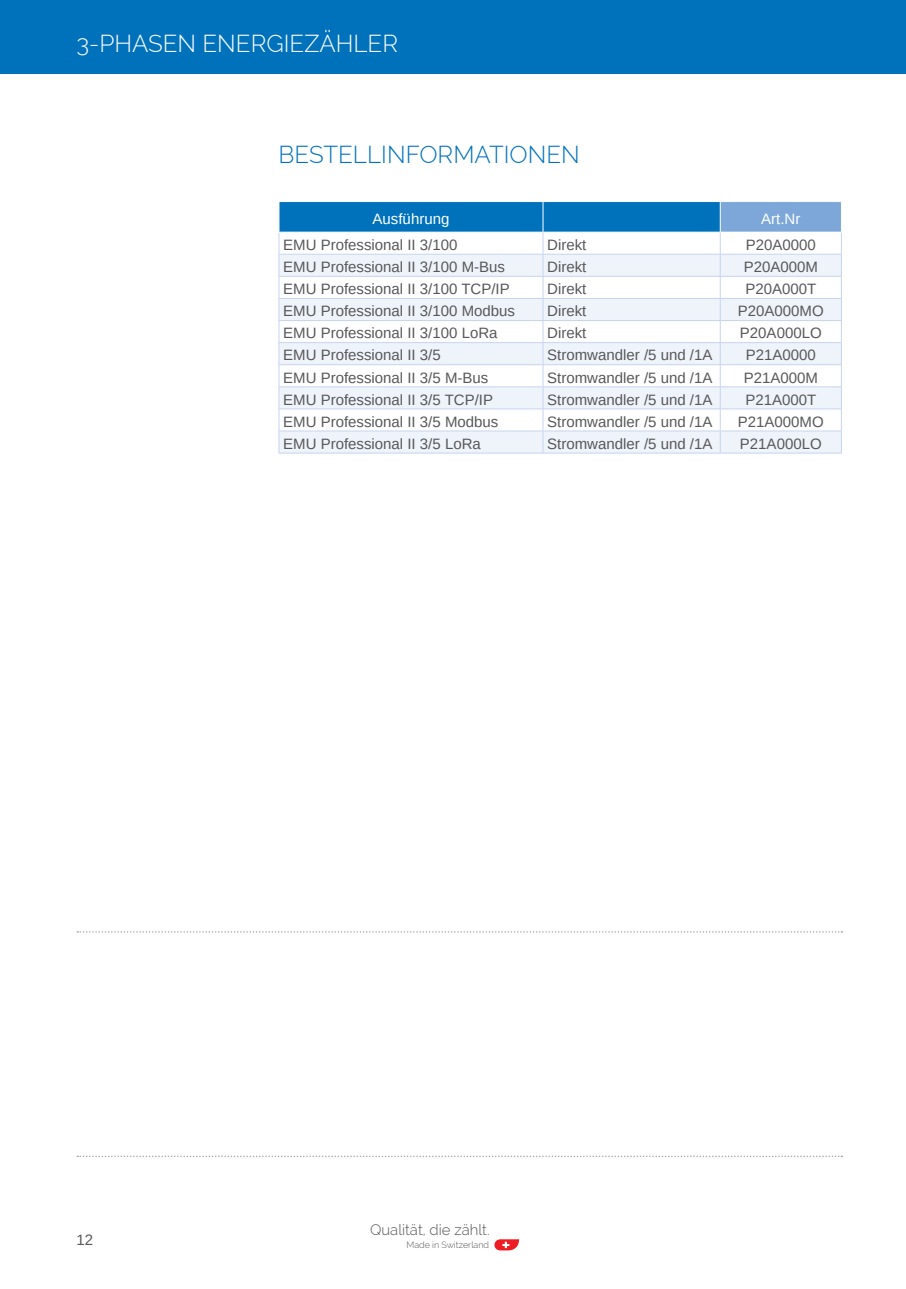
<style>
.page{position:relative;width:906px;height:1289px;background:#fff}
.page>*{position:absolute;margin:0;border:0;box-sizing:border-box;transform-origin:0 0}
.t1{font:300 24px "Raleway";color:#fff}
.t2{font:300 24px "Raleway";color:#0072bc}
.t3{font:15px "Arimo";color:#57585a}
.t4{font:300 15px "Raleway";color:#57585a}
.t5{font:15px "Arimo";color:#fff}
.t6{font:300 9px "Raleway";color:#57585a}
</style>
<div class="page">
<div style="left:0;top:0;width:906px;height:74px;background:#0072bc"></div>
<svg style="left:494px;top:1239px;width:25px;height:11px"></svg>
<svg style="left:77px;top:931px;width:765px;height:1px"></svg>
<svg style="left:77px;top:1155px;width:765px;height:2px"></svg>
<div style="left:720px;top:201px;width:121px;height:31px;background:#7ca7d8"></div>
<svg style="left:721px;top:255px;width:120px;height:197px;fill:#eff4fa"></svg>
<hr style="left:720px;top:254px;width:122px;height:1px;background:#c6d5ed">
<hr style="left:720px;top:276px;width:122px;height:1px;background:#c6d5ed">
<hr style="left:720px;top:298px;width:122px;height:1px;background:#c6d5ed">
<hr style="left:720px;top:320px;width:122px;height:1px;background:#c6d5ed">
<hr style="left:720px;top:342px;width:122px;height:1px;background:#c6d5ed">
<hr style="left:720px;top:364px;width:122px;height:1px;background:#c6d5ed">
<hr style="left:720px;top:386px;width:122px;height:1px;background:#c6d5ed">
<hr style="left:720px;top:408px;width:122px;height:1px;background:#c6d5ed">
<hr style="left:720px;top:430px;width:122px;height:1px;background:#c6d5ed">
<hr style="left:279px;top:452px;width:264px;height:1px;background:#c6d5ed">
<hr style="left:543px;top:452px;width:177px;height:1px;background:#c6d5ed">
<hr style="left:720px;top:452px;width:122px;height:1px;background:#c6d5ed">
<hr style="left:720px;top:201px;width:122px;height:1px;background:#fff">
<svg style="left:841px;top:232px;width:1px;height:220px"></svg>
<svg style="left:279px;top:201px;width:442px;height:251px"></svg>
<h1 class="t1" style="left:77px;top:30px;width:323px">3-PHASEN ENERGIEZÄHLER</h1>
<h1 class="t2" style="left:279px;top:141px;width:303px">BESTELLINFORMATIONEN</h1>
<p class="t5" style="left:372px;top:210px;width:78px">Ausführung</p>
<p class="t5" style="left:761px;top:210px;width:41px">Art.Nr</p>
<p class="t3" style="left:283px;top:237px;width:176px">EMU Professional II 3/100</p>
<p class="t3" style="left:547px;top:237px;width:41px">Direkt</p>
<p class="t3" style="left:746px;top:237px;width:72px">P20A0000</p>
<p class="t3" style="left:283px;top:259px;width:223px">EMU Professional II 3/100 M-Bus</p>
<p class="t3" style="left:547px;top:259px;width:41px">Direkt</p>
<p class="t3" style="left:743px;top:259px;width:76px">P20A000M</p>
<p class="t3" style="left:283px;top:281px;width:228px">EMU Professional II 3/100 TCP/IP</p>
<p class="t3" style="left:547px;top:281px;width:41px">Direkt</p>
<p class="t3" style="left:745px;top:281px;width:72px">P20A000T</p>
<p class="t3" style="left:283px;top:303px;width:233px">EMU Professional II 3/100 Modbus</p>
<p class="t3" style="left:547px;top:303px;width:41px">Direkt</p>
<p class="t3" style="left:738px;top:303px;width:87px">P20A000MO</p>
<p class="t3" style="left:283px;top:325px;width:216px">EMU Professional II 3/100 LoRa</p>
<p class="t3" style="left:547px;top:325px;width:41px">Direkt</p>
<p class="t3" style="left:740px;top:325px;width:83px">P20A000LO</p>
<p class="t3" style="left:283px;top:347px;width:159px">EMU Professional II 3/5</p>
<p class="t3" style="left:547px;top:347px;width:167px">Stromwandler /5 und /1A</p>
<p class="t3" style="left:746px;top:347px;width:72px">P21A0000</p>
<p class="t3" style="left:283px;top:369px;width:207px">EMU Professional II 3/5 M-Bus</p>
<p class="t3" style="left:547px;top:369px;width:167px">Stromwandler /5 und /1A</p>
<p class="t3" style="left:743px;top:369px;width:76px">P21A000M</p>
<p class="t3" style="left:283px;top:391px;width:211px">EMU Professional II 3/5 TCP/IP</p>
<p class="t3" style="left:547px;top:391px;width:167px">Stromwandler /5 und /1A</p>
<p class="t3" style="left:745px;top:391px;width:72px">P21A000T</p>
<p class="t3" style="left:283px;top:413px;width:217px">EMU Professional II 3/5 Modbus</p>
<p class="t3" style="left:547px;top:413px;width:167px">Stromwandler /5 und /1A</p>
<p class="t3" style="left:738px;top:413px;width:87px">P21A000MO</p>
<p class="t3" style="left:283px;top:435px;width:199px">EMU Professional II 3/5 LoRa</p>
<p class="t3" style="left:547px;top:435px;width:167px">Stromwandler /5 und /1A</p>
<p class="t3" style="left:740px;top:435px;width:83px">P21A000LO</p>
<p class="t3" style="left:77px;top:1231px;width:18px">12</p>
<p class="t4" style="left:370px;top:1220px;width:121px">Qualität, die zählt.</p>
<p class="t6" style="left:406px;top:1239px;width:84px">Made in Switzerland</p>
</div>
